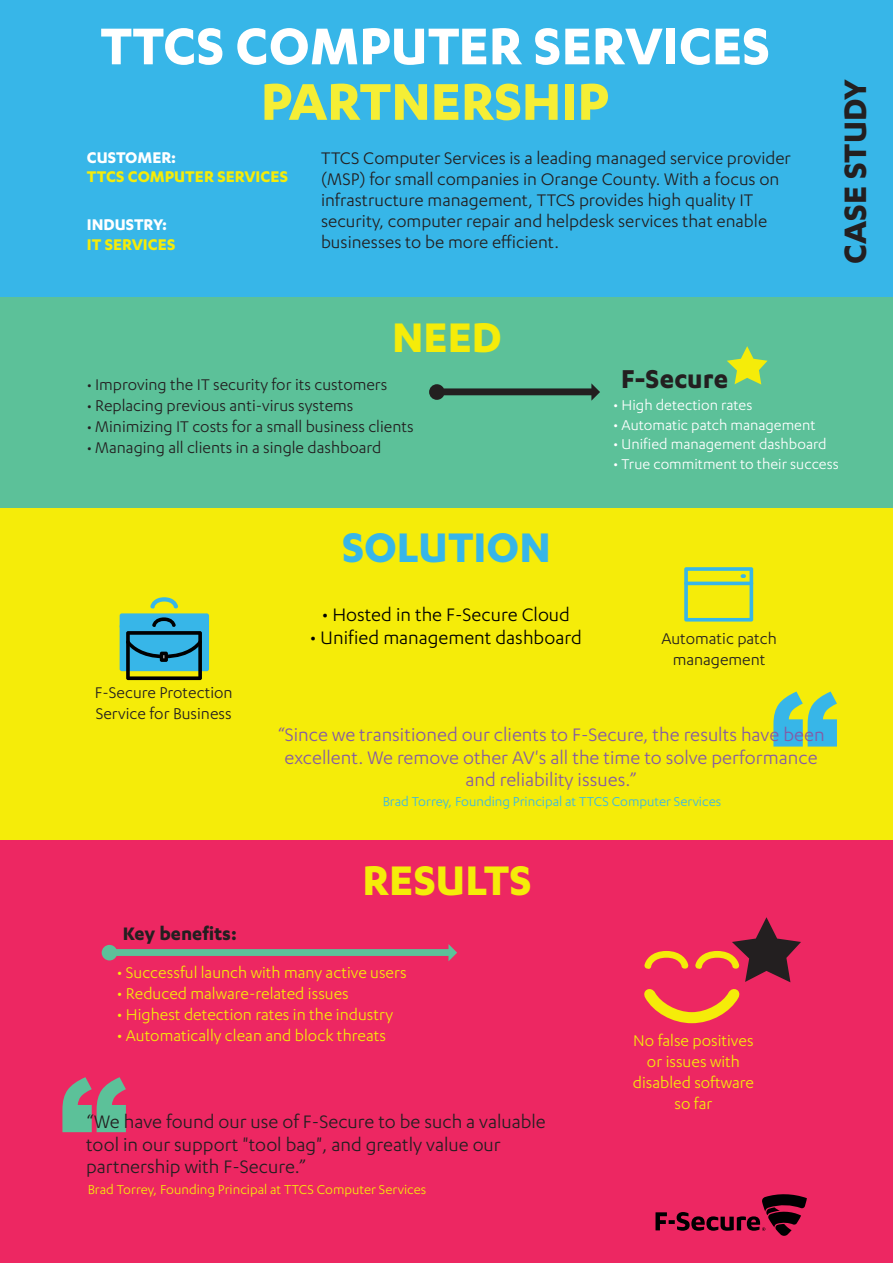
<style>
.page{position:relative;width:893px;height:1263px;background:#fff}
.page>*{position:absolute;margin:0;border:0;box-sizing:border-box;transform-origin:0 0}
.t1{font:900 138px "Arial";color:#5cc199}
.t2{font:900 138px "Arial";color:#37b6e8}
.t3{font:60px "F Secure Sans Headline";color:#fff}
.t4{font:60px "F Secure Sans Headline";color:#f5ee35}
.t5{font:700 48px "F Secure Sans";color:#f5ec09}
.t6{font:700 48px "F Secure Sans";color:#37b6e8}
.t7{font:700 36px "F Secure Sans";color:#231f20}
.t8{font:700 30px "F Secure Sans";color:#231f20}
.t9{font:21px/22.5px "F Secure Sans";color:#845aa5;text-align:center}
.t10{font:21px/22.5px "F Secure Sans";color:#231f20}
.t11{font:21px "F Secure Sans";color:#000001}
.t12{font:700 21px "F Secure Sans";color:#231f20}
.t13{font:19.5px/21px "F Secure Sans";color:#231f20}
.t14{font:18px/21px "F Secure Sans";color:#231f20;text-align:center}
.t15{font:18px/21px "F Secure Sans";color:#f5ec09;text-align:center}
.t16{font:700 18px "F Secure Sans";color:#f5ec09}
.t17{font:700 18px "F Secure Sans";color:#fff}
.t18{font:16.5px "F Secure Sans";color:#fff}
.t19{font:15px "F Secure Sans";color:#37b6e8}
.t20{font:15px "F Secure Sans";color:#f5ec09}
.s1{font-size:16.5px}
</style>
<div class="page">
<div style="left:0;top:0;width:893px;height:302px;background:#37b6e8"></div>
<div style="left:0;top:297px;width:893px;height:216px;background:#5cc199"></div>
<div style="left:0;top:509px;width:893px;height:337px;background:#f5ec09"></div>
<div style="left:0;top:840px;width:893px;height:423px;background:#ed2762"></div>
<svg style="left:429px;top:383px;width:171px;height:18px"></svg>
<svg style="left:102px;top:944px;width:355px;height:17px"></svg>
<svg style="left:120px;top:597px;width:89px;height:83px"></svg>
<svg style="left:644px;top:917px;width:157px;height:106px"></svg>
<svg style="left:684px;top:567px;width:69px;height:54px"></svg>
<svg style="left:727px;top:346px;width:41px;height:39px"></svg>
<svg style="left:655px;top:1194px;width:152px;height:42px"></svg>
<h2 class="t3" style="left:100px;top:15px;width:671px">TTCS COMPUTER SERVICES</h2>
<h2 class="t4" style="left:261px;top:71px;width:350px">PARTNERSHIP</h2>
<p class="t17" style="left:87px;top:147px;width:91px">CUSTOMER:</p>
<p class="t16" style="left:87px;top:166px;width:203px">TTCS COMPUTER SERVICES</p>
<p class="t17" style="left:87px;top:215px;width:82px">INDUSTRY:</p>
<p class="t16" style="left:87px;top:234px;width:90px">IT SERVICES</p>
<p class="t13" style="left:321px;top:147px;width:472px">TTCS Computer Services is a leading managed service provider (MSP) for small companies in Orange County. With a focus on infrastructure management, TTCS provides high quality IT security, computer repair and helpdesk services that enable businesses to be more efficient.</p>
<h3 class="t5" style="left:392px;top:310px;width:111px">NEED</h3>
<h3 class="t7" style="left:835px;top:263px;width:185px;rotate:-90deg">CASE STUDY</h3>
<p class="t14" style="left:87px;top:374px;width:302px"><span class="s1">•</span> Improving the IT security for its customers</p>
<p class="t14" style="left:87px;top:395px;width:268px"><span class="s1">•</span> Replacing previous anti-virus systems</p>
<p class="t14" style="left:87px;top:416px;width:328px"><span class="s1">•</span> Minimizing IT costs for a small business clients</p>
<p class="t14" style="left:87px;top:437px;width:296px"><span class="s1">•</span> Managing all clients in a single dashboard</p>
<h3 class="t6" style="left:342px;top:520px;width:210px">SOLUTION</h3>
<p class="t11" style="left:322px;top:603px;width:250px">• Hosted in the F-Secure Cloud</p>
<p class="t11" style="left:310px;top:626px;width:273px">• Unified management dashboard</p>
<h3 class="t8" style="left:621px;top:362px;width:108px">F-Secure</h3>
<p class="t18" style="left:613px;top:396px;width:141px">• High detection rates</p>
<p class="t18" style="left:613px;top:416px;width:204px">• Automatic patch management</p>
<p class="t18" style="left:613px;top:435px;width:215px">• Unified management dashboard</p>
<p class="t18" style="left:613px;top:455px;width:227px">• True commitment to their success</p>
<p class="t14" style="left:661px;top:627px;width:117px">Automatic patch management</p>
<p class="t14" style="left:95px;top:681px;width:139px;text-align:left">F-Secure Protection<br>Service for Business</p>
<h1 class="t2" style="left:770px;top:643px;width:70px">“</h1>
<p class="t9" style="left:277px;top:723px;width:549px">“Since we transitioned our clients to F-Secure, the results have been excellent. We remove other AV's all the time to solve performance and reliability issues.”</p>
<p class="t19" style="left:383px;top:793px;width:340px">Brad Torrey, Founding Principal at TTCS Computer Services</p>
<h3 class="t5" style="left:362px;top:853px;width:170px">RESULTS</h3>
<p class="t12" style="left:123px;top:922px;width:116px">Key benefits:</p>
<p class="t15" style="left:117px;top:961px;width:292px">• Successful launch with many active users</p>
<p class="t15" style="left:117px;top:982px;width:234px">• Reduced malware-related issues</p>
<p class="t15" style="left:117px;top:1003px;width:278px">• Highest detection rates in the industry</p>
<p class="t15" style="left:117px;top:1024px;width:271px">• Automatically clean and block threats</p>
<h1 class="t1" style="left:59px;top:1028px;width:70px">“</h1>
<p class="t10" style="left:86px;top:1110px;width:461px">“We have found our use of F-Secure to be such a valuable tool in our support "tool bag", and greatly value our partnership with F-Secure.”</p>
<p class="t20" style="left:88px;top:1181px;width:340px">Brad Torrey, Founding Principal at TTCS Computer Services</p>
<p class="t15" style="left:633px;top:1029px;width:123px">No false positives or issues with disabled software so far</p>
</div>
